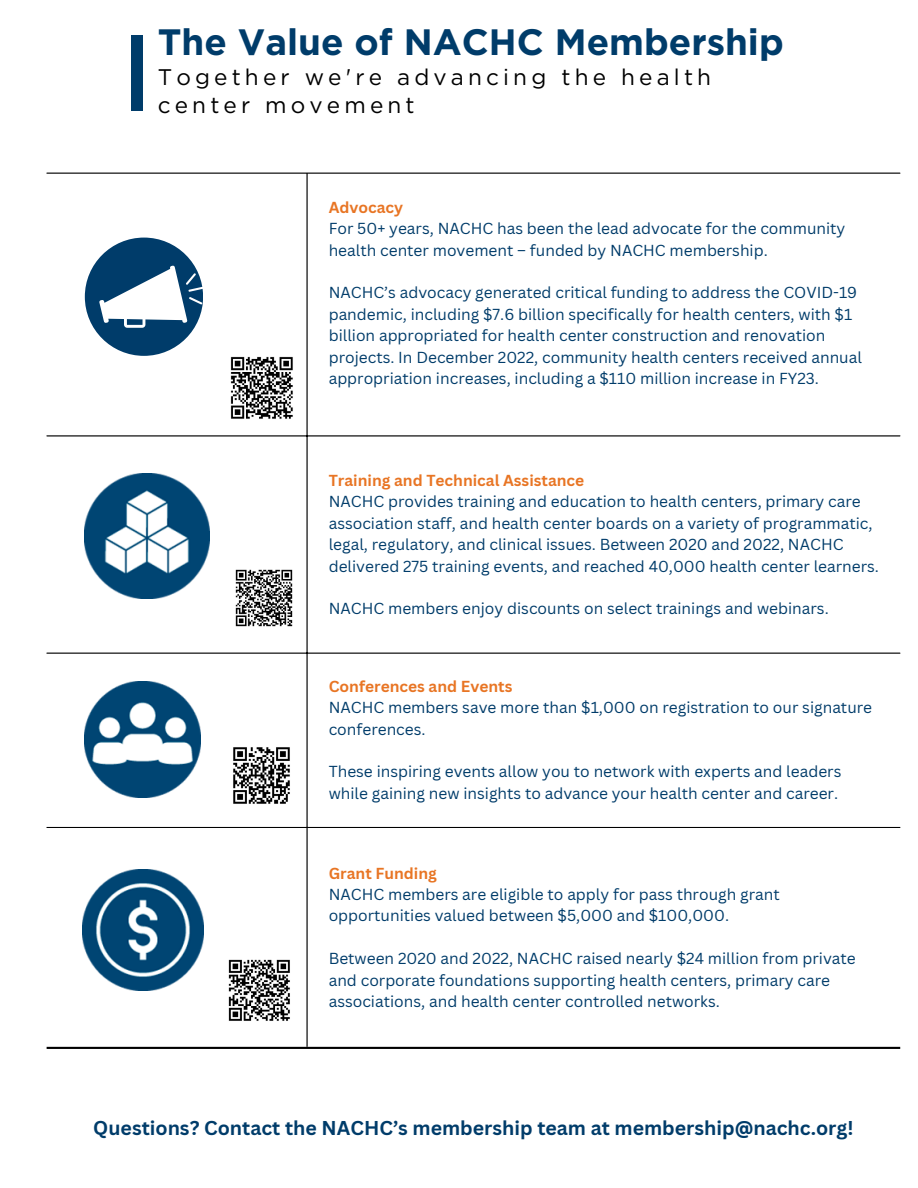
<style>
.page{position:relative;width:918px;height:1188px;background:#fff}
.page>*{position:absolute;margin:0;border:0;box-sizing:border-box;transform-origin:0 0}
.t1{font:700 36.75px "Gotham";color:#003c6a}
.t2{font:22.5px/28.2px "Gotham";letter-spacing:.185em;color:#000}
.t3{font:700 19.5px "Canva Sans";color:#003c6a}
.t4{font:15.45px/21.3px "Canva Sans";color:#003c6a}
.t5{font:700 15.45px "Canva Sans";color:#e87524}
</style>
<div class="page">
<hr style="left:306px;top:174px;width:2px;height:873px;background:#000">
<hr style="left:47px;top:173px;width:853px;height:1px;background:#000">
<hr style="left:47px;top:435px;width:853px;height:2px;background:#000">
<hr style="left:47px;top:653px;width:853px;height:1px;background:#000">
<hr style="left:47px;top:827px;width:853px;height:1px;background:#000">
<hr style="left:47px;top:1047px;width:853px;height:2px;background:#000">
<div style="left:85px;top:238px;width:118px;height:118px;background:#003c6a;border-radius:50%"></div>
<div style="left:131px;top:35px;width:12px;height:75px;background:#003c6a"></div>
<img style="left:85px;top:473px;width:125px;height:125px">
<img style="left:82px;top:869px;width:122px;height:122px">
<img style="left:85px;top:682px;width:116px;height:116px">
<svg style="left:99px;top:266px;width:104px;height:62px"></svg>
<img style="left:230px;top:356px;width:63px;height:63px">
<img style="left:235px;top:569px;width:58px;height:58px">
<img style="left:233px;top:747px;width:57px;height:57px">
<img style="left:228px;top:959px;width:62px;height:62px">
<p class="t1" style="left:158px;top:20px;width:628px">The Value of NACHC Membership</p>
<p class="t2" style="left:158px;top:63px;width:555px">Together we're advancing the health center movement</p>
<p class="t5" style="left:329px;top:196px;width:76px">Advocacy</p>
<p class="t4" style="left:329px;top:218px;width:518px">For 50+ years, NACHC has been the lead advocate for the community health center movement – funded by NACHC membership.</p>
<p class="t4" style="left:329px;top:282px;width:535px">NACHC’s advocacy generated critical funding to address the COVID-19 pandemic, including $7.6 billion specifically for health centers, with $1 billion appropriated for health center construction and renovation projects. In December 2022, community health centers received annual appropriation increases, including a $110 million increase in FY23.</p>
<p class="t5" style="left:329px;top:470px;width:257px">Training and Technical Assistance</p>
<p class="t4" style="left:329px;top:491px;width:552px">NACHC provides training and education to health centers, primary care association staff, and health center boards on a variety of programmatic, legal, regulatory, and clinical issues. Between 2020 and 2022, NACHC delivered 275 training events, and reached 40,000 health center learners.</p>
<p class="t4" style="left:329px;top:598px;width:502px">NACHC members enjoy discounts on select trainings and webinars.</p>
<p class="t5" style="left:329px;top:675px;width:185px">Conferences and Events</p>
<p class="t4" style="left:329px;top:697px;width:545px">NACHC members save more than $1,000 on registration to our signature conferences.</p>
<p class="t4" style="left:329px;top:761px;width:514px">These inspiring events allow you to network with experts and leaders while gaining new insights to advance your health center and career.</p>
<p class="t5" style="left:329px;top:862px;width:110px">Grant Funding</p>
<p class="t4" style="left:329px;top:883px;width:453px">NACHC members are eligible to apply for pass through grant opportunities valued between $5,000 and $100,000.</p>
<p class="t4" style="left:329px;top:947px;width:529px">Between 2020 and 2022, NACHC raised nearly $24 million from private and corporate foundations supporting health centers, primary care associations, and health center controlled networks.</p>
<p class="t3" style="left:93px;top:1114px;width:762px">Questions? Contact the NACHC’s membership team at membership@nachc.org!</p>
</div>
